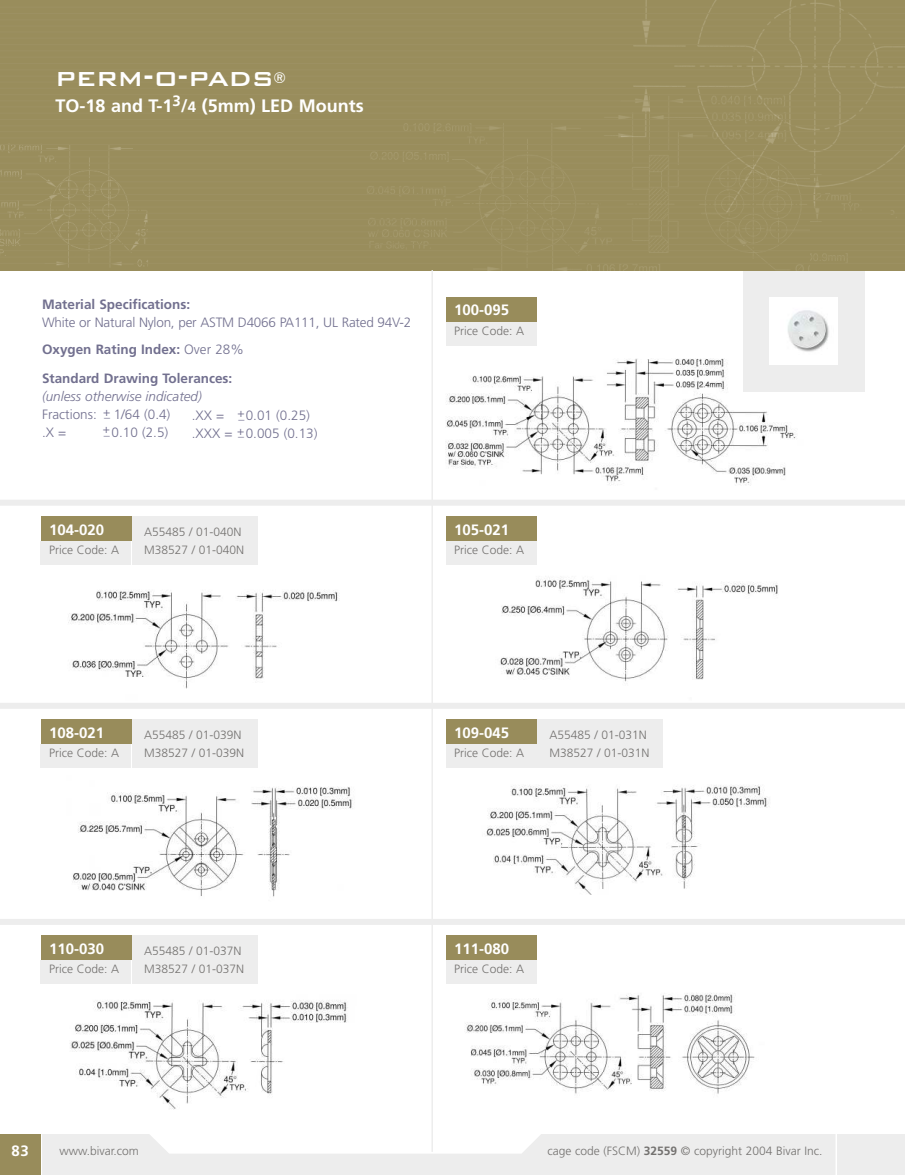
<style>
.page{position:relative;width:905px;height:1175px;background:#fff}
.page>*{position:absolute;margin:0;border:0;box-sizing:border-box;transform-origin:0 0}
.t1{font:500 33px "Bank Gothic BT";color:#fff}
.t2{font:700 18px "Frutiger";color:#fff}
.t3{font:700 15px "Frutiger";color:#fff}
.t4{font:300 13.5px/27px "Frutiger";letter-spacing:-.015em;color:#72708f}
.t5{font:700 13.5px "Frutiger";color:#72708f}
.t6{font:italic 300 13.5px "Frutiger";color:#72708f}
.t7{font:300 12px/18px "Frutiger";color:#747270}
.t8{font:300 12px/17.4px "Frutiger";color:#72708f}
.s1{font-size:15px}
.s2{font-weight:700}
</style>
<div class="page">
<img style="left:445px;top:341px;width:351px;height:144px">
<img style="left:465px;top:981px;width:290px;height:113px">
<div style="left:41px;top:516px;width:90px;height:24px;background:#988c5b"></div>
<div style="left:41px;top:541px;width:90px;height:24px;background:#ededed"></div>
<img style="left:68px;top:590px;width:270px;height:99px">
<div style="left:743px;top:256px;width:121px;height:136px;background:#ededed"></div>
<img style="left:770px;top:297px;width:67px;height:68px">
<div style="left:0;top:499px;width:904px;height:6px;background:#ededed"></div>
<div style="left:0;top:0;width:904px;height:270px;background:#998d5c"></div>
<div style="left:41px;top:1134px;width:863px;height:40px;background:#ededed"></div>
<hr style="left:41px;top:1134px;width:1px;height:40px;background:#fff">
<div style="left:150px;top:1134px;width:391px;height:19px;background:#fff"></div>
<div style="left:0;top:1134px;width:41px;height:40px;background:#988c5b"></div>
<hr style="left:835px;top:1133px;width:2px;height:41px;background:#fff">
<hr style="left:0;top:7px;width:904px;height:1px;background:#9d9163">
<hr style="left:0;top:13px;width:904px;height:1px;background:#9d9163">
<hr style="left:0;top:19px;width:904px;height:1px;background:#9d9163">
<hr style="left:0;top:26px;width:904px;height:1px;background:#9d9163">
<hr style="left:0;top:32px;width:904px;height:1px;background:#9d9163">
<hr style="left:0;top:38px;width:904px;height:1px;background:#9d9163">
<hr style="left:0;top:44px;width:904px;height:1px;background:#9d9163">
<hr style="left:0;top:50px;width:904px;height:1px;background:#9d9163">
<hr style="left:0;top:57px;width:904px;height:1px;background:#9d9163">
<hr style="left:0;top:63px;width:904px;height:1px;background:#9d9163">
<hr style="left:0;top:69px;width:904px;height:1px;background:#9d9163">
<hr style="left:0;top:76px;width:904px;height:1px;background:#9d9163">
<hr style="left:0;top:82px;width:904px;height:1px;background:#9d9163">
<hr style="left:0;top:88px;width:904px;height:1px;background:#9d9163">
<hr style="left:0;top:94px;width:904px;height:1px;background:#9d9163">
<hr style="left:0;top:100px;width:904px;height:1px;background:#9d9163">
<hr style="left:0;top:106px;width:904px;height:1px;background:#9d9163">
<hr style="left:0;top:113px;width:904px;height:1px;background:#9d9163">
<hr style="left:0;top:119px;width:904px;height:1px;background:#9d9163">
<hr style="left:0;top:125px;width:904px;height:1px;background:#9d9163">
<hr style="left:0;top:131px;width:904px;height:1px;background:#9d9163">
<hr style="left:0;top:138px;width:904px;height:1px;background:#9d9163">
<hr style="left:0;top:144px;width:904px;height:1px;background:#9d9163">
<hr style="left:0;top:150px;width:904px;height:1px;background:#9d9163">
<hr style="left:0;top:157px;width:904px;height:1px;background:#9d9163">
<hr style="left:0;top:163px;width:904px;height:1px;background:#9d9163">
<hr style="left:0;top:169px;width:904px;height:1px;background:#9d9163">
<hr style="left:0;top:175px;width:904px;height:1px;background:#9d9163">
<hr style="left:0;top:181px;width:904px;height:1px;background:#9d9163">
<hr style="left:0;top:188px;width:904px;height:1px;background:#9d9163">
<hr style="left:0;top:194px;width:904px;height:1px;background:#9d9163">
<hr style="left:0;top:200px;width:904px;height:1px;background:#9d9163">
<hr style="left:0;top:207px;width:904px;height:1px;background:#9d9163">
<hr style="left:0;top:213px;width:904px;height:1px;background:#9d9163">
<hr style="left:0;top:219px;width:904px;height:1px;background:#9d9163">
<hr style="left:0;top:225px;width:904px;height:1px;background:#9d9163">
<hr style="left:0;top:231px;width:904px;height:1px;background:#9d9163">
<hr style="left:0;top:238px;width:904px;height:1px;background:#9d9163">
<hr style="left:0;top:244px;width:904px;height:1px;background:#9d9163">
<hr style="left:0;top:250px;width:904px;height:1px;background:#9d9163">
<hr style="left:0;top:257px;width:904px;height:1px;background:#9d9163">
<hr style="left:0;top:263px;width:904px;height:1px;background:#9d9163">
<div style="left:0;top:919px;width:904px;height:6px;background:#ededed"></div>
<hr style="left:431px;top:270px;width:2px;height:881px;background:#ededed">
<img style="left:500px;top:578px;width:278px;height:104px">
<div style="left:132px;top:516px;width:126px;height:49px;background:#ededed"></div>
<img style="left:73px;top:786px;width:280px;height:111px">
<img style="left:486px;top:785px;width:284px;height:110px">
<div style="left:446px;top:297px;width:90px;height:24px;background:#988c5b"></div>
<div style="left:446px;top:322px;width:90px;height:24px;background:#ededed"></div>
<div style="left:446px;top:516px;width:90px;height:24px;background:#988c5b"></div>
<div style="left:446px;top:541px;width:90px;height:24px;background:#ededed"></div>
<div style="left:41px;top:719px;width:90px;height:24px;background:#988c5b"></div>
<div style="left:41px;top:744px;width:90px;height:24px;background:#ededed"></div>
<div style="left:132px;top:719px;width:126px;height:49px;background:#ededed"></div>
<div style="left:446px;top:719px;width:90px;height:24px;background:#988c5b"></div>
<div style="left:446px;top:744px;width:90px;height:24px;background:#ededed"></div>
<div style="left:537px;top:719px;width:126px;height:49px;background:#ededed"></div>
<div style="left:446px;top:935px;width:90px;height:24px;background:#988c5b"></div>
<div style="left:446px;top:960px;width:90px;height:24px;background:#ededed"></div>
<div style="left:0;top:703px;width:904px;height:6px;background:#ededed"></div>
<img style="left:70px;top:1000px;width:278px;height:110px">
<div style="left:41px;top:935px;width:90px;height:24px;background:#988c5b"></div>
<div style="left:41px;top:960px;width:90px;height:24px;background:#ededed"></div>
<div style="left:132px;top:935px;width:126px;height:49px;background:#ededed"></div>
<h1 class="t1" style="left:56px;top:55px;width:232px">perm-o-pads<span class="s1">®</span></h1>
<h2 class="t2" style="left:56px;top:98px;width:310px">TO-18 and T-1<sup>3</sup>/<span class="s1">4</span> (5mm) LED Mounts</h2>
<p class="t5" style="left:42px;top:298px;width:150px">Material Specifications:</p>
<p class="t4" style="left:42px;top:309px;width:370px">White or Natural Nylon, per ASTM D4066 PA111, UL Rated 94V-2<br><span class="s2">Oxygen Rating Index:</span> Over 28%</p>
<p class="t5" style="left:42px;top:373px;width:192px">Standard Drawing Tolerances:</p>
<p class="t6" style="left:42px;top:391px;width:161px">(unless otherwise indicated)</p>
<p class="t4" style="left:42px;top:402px;width:56px">Fractions:</p>
<p class="t4" style="left:114px;top:402px;width:58px">1/64 (0.4)</p>
<p class="t4" style="left:42px;top:420px;width:26px">.X =</p>
<p class="t4" style="left:112px;top:420px;width:58px">0.10 (2.5)</p>
<p class="t4" style="left:192px;top:407px;width:127px;line-height:18px;text-indent:54px">0.01 (0.25) .XXX = 0.005 (0.13)</p>
<p class="t8" style="left:103px;top:405px;width:9px">+_</p>
<p class="t4" style="left:192px;top:402px;width:34px">.XX =</p>
<p class="t8" style="left:237px;top:406px;width:9px">+_ +_</p>
<p class="t8" style="left:103px;top:422px;width:9px">+_</p>
<p class="t3" style="left:49px;top:523px;width:57px">104-020</p>
<p class="t7" style="left:49px;top:542px;width:72px">Price Code: A</p>
<p class="t7" style="left:144px;top:524px;width:102px">A55485 / 01-040N<br>M38527 / 01-040N</p>
<p class="t3" style="left:454px;top:304px;width:57px">100-095</p>
<p class="t7" style="left:454px;top:323px;width:72px">Price Code: A</p>
<p class="t3" style="left:454px;top:523px;width:57px">105-021</p>
<p class="t7" style="left:454px;top:542px;width:72px">Price Code: A</p>
<p class="t3" style="left:49px;top:726px;width:57px">108-021</p>
<p class="t7" style="left:49px;top:745px;width:72px">Price Code: A</p>
<p class="t7" style="left:144px;top:727px;width:102px">A55485 / 01-039N<br>M38527 / 01-039N</p>
<p class="t3" style="left:454px;top:726px;width:57px">109-045</p>
<p class="t7" style="left:454px;top:745px;width:72px">Price Code: A</p>
<p class="t7" style="left:549px;top:727px;width:102px">A55485 / 01-031N<br>M38527 / 01-031N</p>
<p class="t3" style="left:49px;top:942px;width:57px">110-030</p>
<p class="t7" style="left:49px;top:961px;width:72px">Price Code: A</p>
<p class="t7" style="left:144px;top:943px;width:102px">A55485 / 01-037N<br>M38527 / 01-037N</p>
<p class="t3" style="left:454px;top:942px;width:57px">111-080</p>
<p class="t7" style="left:454px;top:961px;width:72px">Price Code: A</p>
<p class="t3" style="left:11px;top:1144px;width:19px">83</p>
<p class="t7" style="left:59px;top:1142px;width:81px">www.bivar.com</p>
<p class="t7" style="left:547px;top:1142px;width:276px">cage code (FSCM) <span class="s2">32559</span> © copyright 2004 Bivar Inc.</p>
</div>
